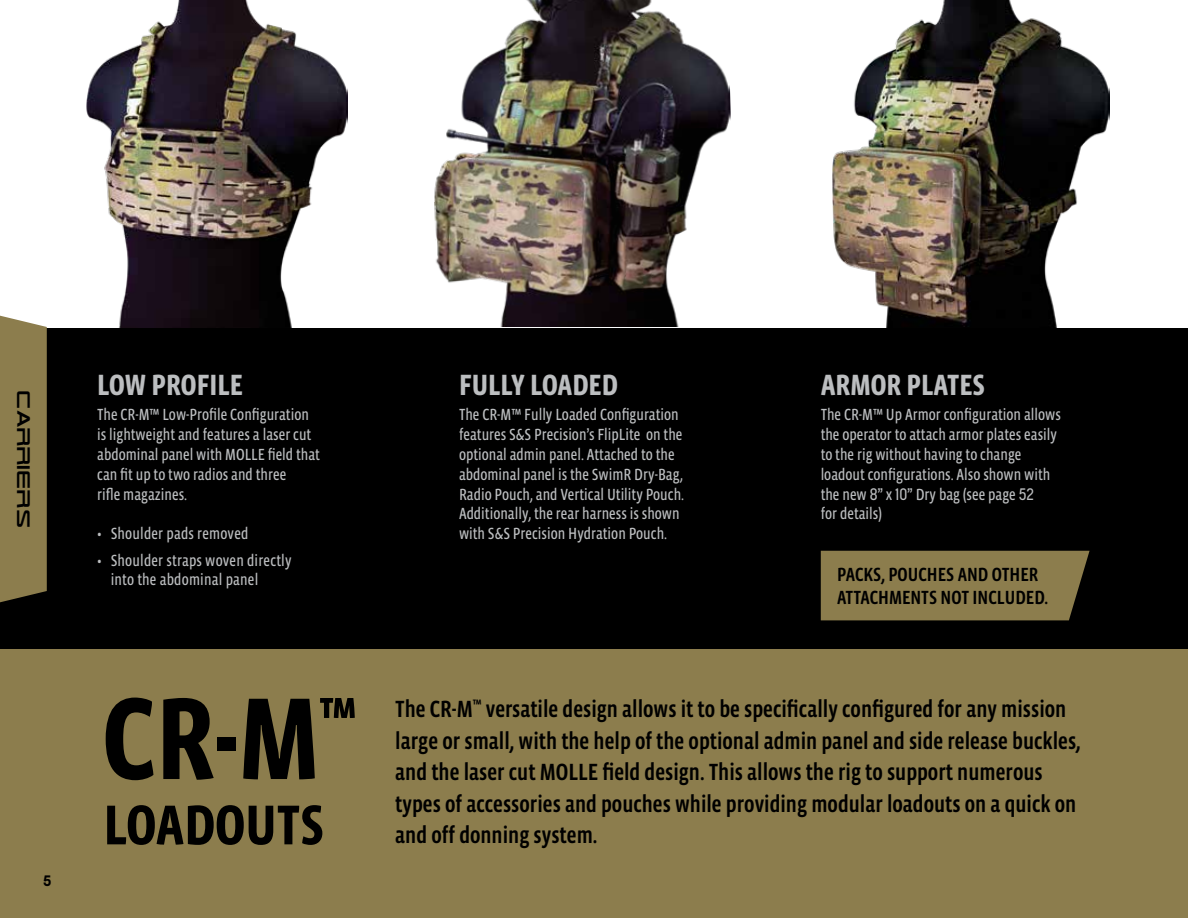
<style>
.page{position:relative;width:1188px;height:918px;background:#000}
.page>*{position:absolute;margin:0;border:0;box-sizing:border-box;transform-origin:0 0}
.t1{font:700 119.1px "Vista Sans Nar OTCE";color:#000}
.t2{font:700 57.3px "Vista Sans Nar OTCE";color:#000}
.t3{font:700 30px "Vista Sans Nar OTCE";color:#bcbec0}
.t4{font:500 24px/31.5px "Vista Sans Nar OTCE";color:#000}
.t5{font:24px "TR 909";color:#000}
.t6{font:500 19.5px/23.4px "Vista Sans Nar OTCE";color:#000}
.t7{font:16.5px/19.8px "Vista Sans Nar OTCE";color:#bcbec0}
.t8{font:700 15px "Korolev";color:#000}
.s1{font-family:"Korolev Condensed";font-weight:500}
</style>
<div class="page">
<div style="left:0;top:0;width:1188px;height:327px;background:#fff"></div>
<img style="left:86px;top:0;width:262px;height:327px">
<img style="left:434px;top:0;width:297px;height:327px">
<div style="left:0;top:649px;width:1188px;height:269px;background:#8c7d4d"></div>
<div style="left:821px;top:551px;width:269px;height:69px;background:#8c7d4d"></div>
<img style="left:832px;top:0;width:277px;height:327px">
<div style="left:0;top:315px;width:47px;height:288px;background:#8c7d4d"></div>
<h3 class="t5" style="left:40px;top:390px;width:139px;rotate:90deg">carriers</h3>
<p class="t8" style="left:43px;top:871px;width:10px">5</p>
<h3 class="t3" style="left:97px;top:368px;width:147px">LOW PROFILE</h3>
<p class="t7" style="left:97px;top:405px;width:224px">The CR-M™ Low-Profile Configuration is lightweight and features a laser cut abdominal panel with MOLLE field that can fit up to two radios and three<br>rifle magazines.</p>
<p class="t7" style="left:97px;top:524px;width:153px">• Shoulder pads removed</p>
<p class="t7" style="left:111px;top:550px;width:182px;text-indent:-13px">• Shoulder straps woven directly into the abdominal panel</p>
<h1 class="t1" style="left:103px;top:671px;width:255px">CR-M<sup>™</sup></h1>
<h2 class="t2" style="left:104px;top:792px;width:222px">LOADOUTS</h2>
<h3 class="t3" style="left:459px;top:368px;width:160px">FULLY LOADED</h3>
<p class="t7" style="left:459px;top:405px;width:227px">The CR-M™ Fully Loaded Configuration features S&amp;S Precision’s FlipLite on the optional admin panel. Attached to the abdominal panel is the SwimR Dry-Bag, Radio Pouch, and Vertical Utility Pouch.<br>Additionally, the rear harness is shown with S&amp;S Precision Hydration Pouch.</p>
<h3 class="t3" style="left:821px;top:368px;width:166px">ARMOR PLATES</h3>
<p class="t7" style="left:821px;top:405px;width:242px">The CR-M™ Up Armor configuration allows the operator to attach armor plates easily to the rig without having to change loadout configurations. Also shown with the new <span class="s1">8</span>” x <span class="s1">10</span>” Dry bag (see page <span class="s1">52<br></span>for details)</p>
<p class="t6" style="left:837px;top:562px;width:213px">PACKS, POUCHES AND OTHER<br>ATTACHMENTS NOT INCLUDED.</p>
<p class="t4" style="left:395px;top:693px;width:687px">The CR-M<sup>™</sup> versatile design allows it to be specifically configured for any mission large or small, with the help of the optional admin panel and side release buckles, and the laser cut MOLLE field design. This allows the rig to support numerous types of accessories and pouches while providing modular loadouts on a quick on</p>
<h3 class="t4" style="left:395px;top:819px;width:204px">and off donning system.</h3>
</div>
